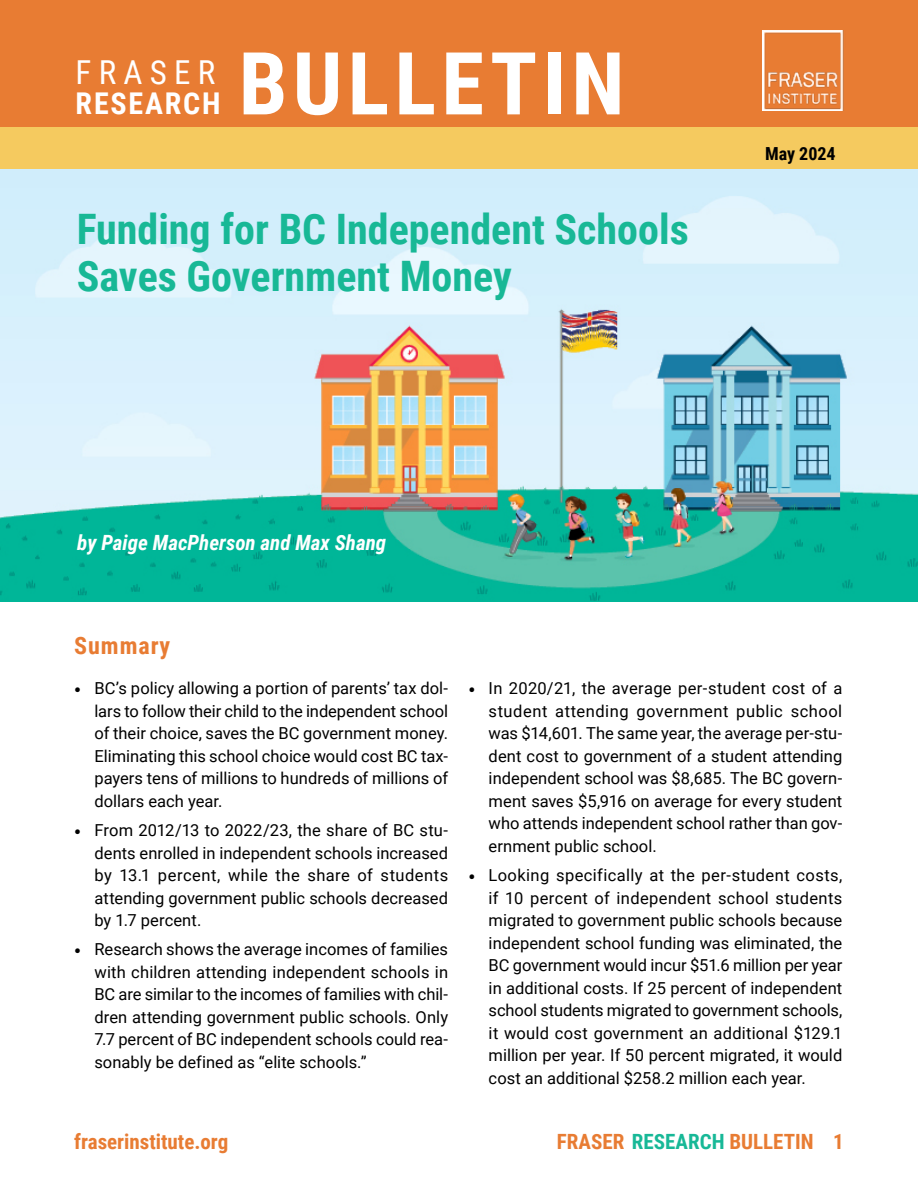
<style>
.page{position:relative;width:918px;height:1188px;background:#fff}
.page>*{position:absolute;margin:0;border:0;box-sizing:border-box;transform-origin:0 0}
.t1{font:700 87px "Roboto Condensed";letter-spacing:.06em;color:#fff}
.H1_-_title{font:700 42px/46.5px "Roboto Condensed";color:#18b896}
.t2{font:33px "Roboto Condensed";letter-spacing:.22em;color:#fff}
.t3{font:700 30px "Roboto Condensed";letter-spacing:.06em;color:#fff}
.H2_2024{font:700 24px "Roboto Condensed";letter-spacing:.04em;color:#e87c33}
.t4{font:700 21px "Roboto Condensed";color:#e87c33}
.author_byline{font:italic 700 21px "Roboto Condensed";color:#fff}
.t5{font:700 18px "Roboto Condensed";color:#000}
.t6{font:16.5px/22.5px "Roboto";color:#000;text-align:justify}
.s1{font-family:"Chaparral Pro";font-weight:700}
.s2{color:#17b897}
</style>
<div class="page">
<div style="left:0;top:0;width:918px;height:130px;background:#e87c33"></div>
<div style="left:0;top:127px;width:918px;height:47px;background:#f5ca5f"></div>
<img style="left:762px;top:30px;width:82px;height:80px">
<img style="left:0;top:169px;width:918px;height:432px">
<h3 class="t2" style="left:76px;top:49px;width:141px">FRASER</h3>
<h3 class="t3" style="left:76px;top:82px;width:146px">RESEARCH</h3>
<h1 class="t1" style="left:239px;top:23px;width:387px">BULLETIN</h1>
<p class="H1_-_title" style="left:77px;top:204px;width:614px">Funding for BC Independent Schools<br>Saves Government Money</p>
<p class="t5" style="left:765px;top:141px;width:72px">May 2024</p>
<p class="author_byline" style="left:77px;top:528px;width:310px">by Paige MacPherson and Max Shang</p>
<p class="H2_2024" style="left:74px;top:628px;width:98px">Summary</p>
<p class="t6" style="left:94px;top:677px;width:355px;text-indent:-20px"><span class="s1">•</span> BC’s policy allowing a portion of parents’ tax dol&shy;lars to follow their child to the independent school of their choice, saves the BC government money.<br>Eliminating this school choice would cost BC tax&shy;payers tens of millions to hundreds of millions of dollars each year.</p>
<p class="t6" style="left:94px;top:818px;width:355px;text-indent:-20px"><span class="s1">•</span> From 2012/13 to 2022/23, the share of BC stu&shy;dents enrolled in independent schools increased by 13.1 percent, while the share of students attending government public schools decreased by 1.7 percent.</p>
<p class="t6" style="left:94px;top:938px;width:355px;text-indent:-20px"><span class="s1">•</span> Research shows the average incomes of families with children attending independent schools in BC are similar to the incomes of families with chil&shy;dren attending government public schools. Only 7.7 percent of BC independent schools could rea&shy;sonably be defined as “elite schools.”</p>
<p class="t6" style="left:489px;top:677px;width:355px;text-indent:-20px"><span class="s1">•</span> In 2020/21, the average per-student cost of a student attending government public school was $14,601. The same year, the average per-stu&shy;dent cost to government of a student attending independent school was $8,685. The BC govern&shy;ment saves $5,916 on average for every student who attends independent school rather than gov&shy;ernment public school.</p>
<p class="t6" style="left:489px;top:863px;width:355px;text-indent:-20px"><span class="s1">•</span> Looking specifically at the per-student costs, if 10 percent of independent school students migrated to government public schools because independent school funding was eliminated, the BC government would incur $51.6 million per year in additional costs. If 25 percent of independent school students migrated to government schools, it would cost government an additional $129.1 million per year. If 50 percent migrated, it would cost an additional $258.2 million each year.</p>
<p class="t4" style="left:74px;top:1127px;width:156px">fraserinstitute.org</p>
<p class="t4" style="left:557px;top:1127px;width:288px">FRASER <span class="s2">RESEARCH</span> BULLETIN 1</p>
</div>
